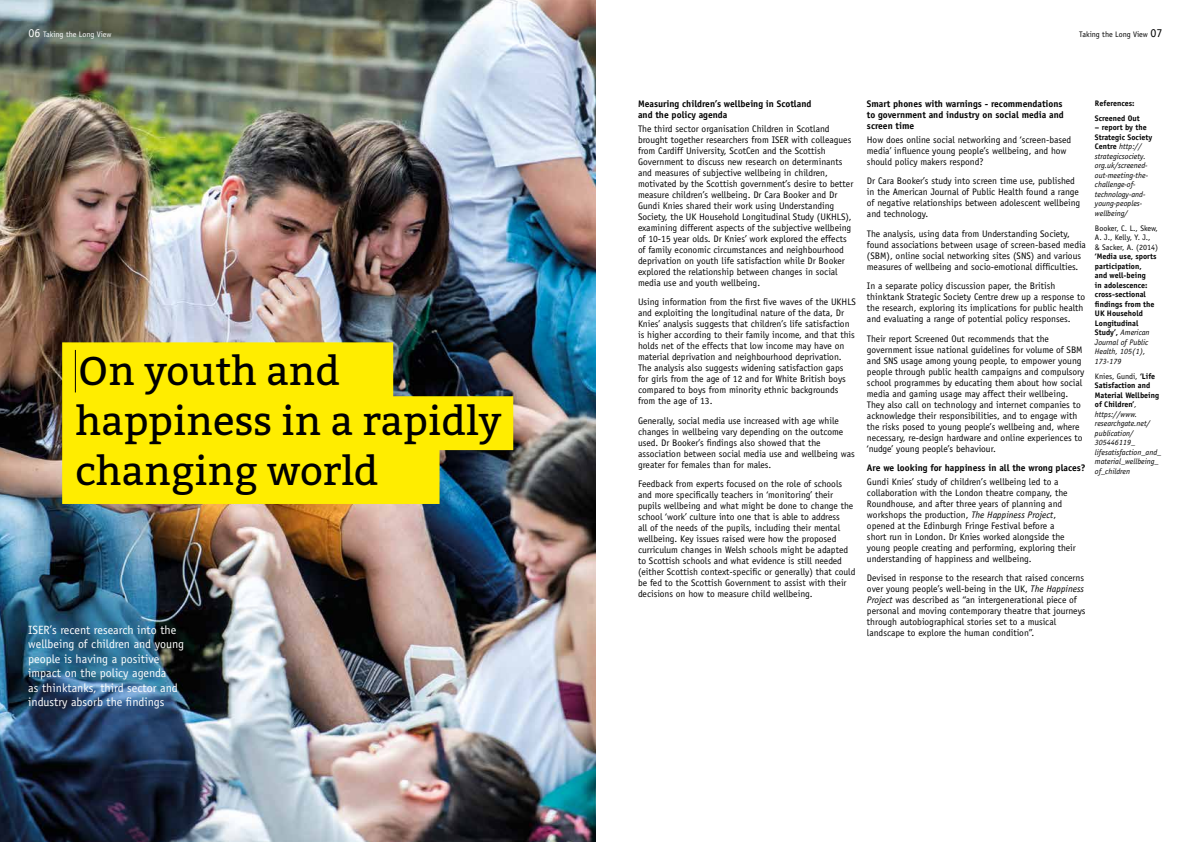
<style>
.page{position:relative;width:1191px;height:842px;background:#fff}
.page>*{position:absolute;margin:0;border:0;box-sizing:border-box;transform-origin:0 0}
.t1{font:40px/50px "Bitter";color:#000}
.t2{font:12px/14.4px "Officina Sans";color:#fff}
.t3{font:9.5px/11px "Officina Sans";color:#000}
.t4{font:700 9.5px/11px "Officina Sans";color:#000;text-align:justify}
.t5{font:italic 8px/9.5px "Officina Sans";color:#000}
.t6{font:700 8px/9.5px "Officina Sans";color:#000}
.t7{font:8px/9.5px "Officina Sans";color:#000}
.t8{font:8px "Officina Sans";color:#fff}
.s1{font-size:12px}
.s2{font-style:italic}
.s3{font-weight:700;font-style:normal}
.s4{font-weight:400;font-style:italic}
.s5{font-style:normal}
</style>
<div class="page">
<img style="left:0;top:0;width:595px;height:842px">
<svg style="left:62px;top:342px;width:451px;height:162px;fill:#ffed00"></svg>
<hr style="left:75px;top:350px;width:1px;height:42px;background:#000">
<p class="t8" style="left:28px;top:30px;width:85px"><span class="s1">06</span> Taking the Long View</p>
<p class="t7" style="left:1079px;top:30px;width:85px">Taking the Long View <span class="s1">07</span></p>
<h1 class="t1" style="left:75px;top:347px;width:427px">On youth and happiness in a rapidly changing world</h1>
<p class="t2" style="left:28px;top:623px;width:157px">ISER’s recent research into the wellbeing of children and young people is having a positive impact on the policy agenda<br>as thinktanks, third sector and industry absorb the findings</p>
<p class="t4" style="left:638px;top:98px;width:175px">Measuring children’s wellbeing in Scotland and the policy agenda</p>
<p class="t3" style="left:638px;top:123px;width:217px">The third sector organisation Children in Scotland brought together researchers from ISER with colleagues from Cardiff University, ScotCen and the Scottish Government to discuss new research on determinants and measures of subjective wellbeing in children, motivated by the Scottish government’s desire to better measure children’s wellbeing. Dr Cara Booker and Dr Gundi Knies shared their work using Understanding Society, the UK Household Longitudinal Study (UKHLS), examining different aspects of the subjective wellbeing of 10-15 year olds. Dr Knies’ work explored the effects of family economic circumstances and neighbourhood deprivation on youth life satisfaction while Dr Booker explored the relationship between changes in social media use and youth wellbeing.</p>
<p class="t3" style="left:638px;top:296px;width:219px">Using information from the first five waves of the UKHLS and exploiting the longitudinal nature of the data, Dr Knies’ analysis suggests that children’s life satisfaction is higher according to their family income, and that this holds net of the effects that low income may have on material deprivation and neighbourhood deprivation.<br>The analysis also suggests widening satisfaction gaps for girls from the age of 12 and for White British boys compared to boys from minority ethnic backgrounds from the age of 13.</p>
<p class="t3" style="left:638px;top:415px;width:218px">Generally, social media use increased with age while changes in wellbeing vary depending on the outcome used. Dr Booker’s findings also showed that the association between social media use and wellbeing was greater for females than for males.</p>
<p class="t3" style="left:638px;top:478px;width:219px">Feedback from experts focused on the role of schools and more specifically teachers in ‘monitoring’ their pupils wellbeing and what might be done to change the school ‘work’ culture into one that is able to address<br>all of the needs of the pupils, including their mental wellbeing. Key issues raised were how the proposed curriculum changes in Welsh schools might be adapted to Scottish schools and what evidence is still needed (either Scottish context-specific or generally) that could be fed to the Scottish Government to assist with their decisions on how to measure child wellbeing.</p>
<p class="t4" style="left:867px;top:98px;width:198px">Smart phones with warnings - recommendations to government and industry on social media and screen time</p>
<p class="t3" style="left:867px;top:134px;width:206px">How does online social networking and ‘screen-based media’ influence young people’s wellbeing, and how should policy makers respond?</p>
<p class="t3" style="left:867px;top:175px;width:215px">Dr Cara Booker’s study into screen time use, published in the American Journal of Public Health found a range of negative relationships between adolescent wellbeing and technology.</p>
<p class="t3" style="left:867px;top:228px;width:220px">The analysis, using data from Understanding Society, found associations between usage of screen-based media (SBM), online social networking sites (SNS) and various measures of wellbeing and socio-emotional difficulties.</p>
<p class="t3" style="left:867px;top:280px;width:220px">In a separate policy discussion paper, the British thinktank Strategic Society Centre drew up a response to the research, exploring its implications for public health and evaluating a range of potential policy responses.</p>
<p class="t3" style="left:867px;top:333px;width:219px">Their report Screened Out recommends that the government issue national guidelines for volume of SBM and SNS usage among young people, to empower young people through public health campaigns and compulsory school programmes by educating them about how social media and gaming usage may affect their wellbeing.<br>They also call on technology and internet companies to acknowledge their responsibilities, and to engage with the risks posed to young people’s wellbeing and, where necessary, re-design hardware and online experiences to ‘nudge’ young people’s behaviour.</p>
<p class="t4" style="left:867px;top:462px;width:220px">Are we looking for happiness in all the wrong places?</p>
<p class="t3" style="left:867px;top:476px;width:210px">Gundi Knies’ study of children’s wellbeing led to a collaboration with the London theatre company, the Roundhouse, and after three years of planning and workshops the production, <span class="s2">The Happiness Project</span>, opened at the Edinburgh Fringe Festival before a short run in London. Dr Knies worked alongside the young people creating and performing, exploring their understanding of happiness and wellbeing.</p>
<p class="t3" style="left:867px;top:573px;width:220px">Devised in response to the research that raised concerns over young people’s well-being in the UK, <span class="s2">The Happiness Project</span> was described as “an intergenerational piece of personal and moving contemporary theatre that journeys through autobiographical stories set to a musical landscape to explore the human condition”.</p>
<p class="t6" style="left:1095px;top:95px;width:46px;line-height:15.2px">References:<br>Screened Out</p>
<p class="t5" style="left:1095px;top:123px;width:59px"><span class="s3">– report by the<br>Strategic Society<br>Centre</span> http:// strategicsociety. org.uk/screened&shy;out-meeting-the&shy;challenge-of&shy;technology-and&shy;young-peoples&shy;wellbeing/</p>
<p class="t7" style="left:1095px;top:223px;width:64px">Booker, C. L., Skew,<br>A. J., Kelly, Y. J.,<br>&amp; Sacker, A. (2014)</p>
<p class="t6" style="left:1095px;top:252px;width:63px">‘Media use, sports participation,<br>and well-being<br>in adolescence: cross-sectional findings from the<br>UK Household<br>Longitudinal<br>Study’, <span class="s4">American<br>Journal of Public<br>Health, 105(1),<br>173-179</span></p>
<p class="t5" style="left:1095px;top:371px;width:68px"><span class="s5">Knies, Gundi,</span> <span class="s3">‘Life<br>Satisfaction and<br>Material Wellbeing of Children’</span>, https://www. researchgate.net/ publication/<br>305446119_ lifesatisfaction_and_ material_wellbeing_ of_children</p>
</div>
